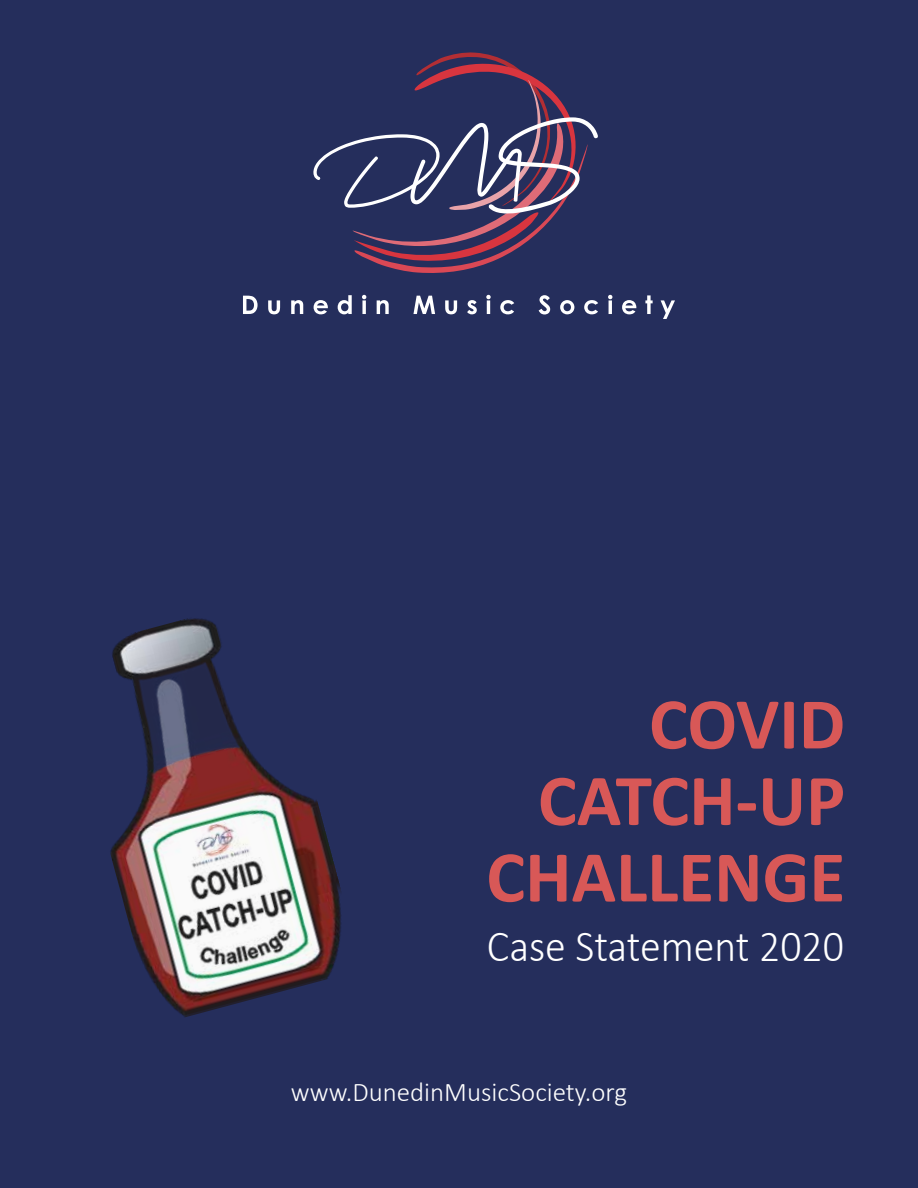
<style>
.page{position:relative;width:918px;height:1188px;background:#252e5c}
.page>*{position:absolute;margin:0;border:0;box-sizing:border-box;transform-origin:0 0}
.t1{font:700 73.5px/76.5px "Calibri";color:#d85857;text-align:right}
.t2{font:300 45px "Calibri";color:#fff;scale:.93 1}
.t3{font:300 27px "Calibri";color:#fff}
</style>
<div class="page">
<img style="left:110px;top:618px;width:231px;height:399px">
<svg style="left:313px;top:52px;width:285px;height:221px"></svg>
<svg style="left:243px;top:296px;width:15px;height:18px"></svg>
<svg style="left:268px;top:300px;width:12px;height:14px"></svg>
<svg style="left:291px;top:300px;width:12px;height:14px"></svg>
<svg style="left:314px;top:300px;width:14px;height:14px"></svg>
<svg style="left:338px;top:295px;width:14px;height:19px"></svg>
<svg style="left:362px;top:295px;width:4px;height:19px"></svg>
<svg style="left:377px;top:300px;width:12px;height:14px"></svg>
<svg style="left:413px;top:296px;width:22px;height:18px"></svg>
<svg style="left:445px;top:300px;width:12px;height:14px"></svg>
<svg style="left:467px;top:300px;width:10px;height:14px"></svg>
<svg style="left:486px;top:295px;width:5px;height:19px"></svg>
<svg style="left:500px;top:300px;width:14px;height:14px"></svg>
<svg style="left:539px;top:295px;width:11px;height:19px"></svg>
<svg style="left:560px;top:300px;width:14px;height:14px"></svg>
<svg style="left:584px;top:300px;width:14px;height:14px"></svg>
<svg style="left:608px;top:295px;width:4px;height:19px"></svg>
<svg style="left:622px;top:300px;width:14px;height:14px"></svg>
<svg style="left:645px;top:295px;width:8px;height:19px"></svg>
<svg style="left:661px;top:300px;width:14px;height:19px"></svg>
<h1 class="t1" style="left:486px;top:685px;width:360px">COVID<br>CATCH-UP<br>CHALLENGE</h1>
<h2 class="t2" style="left:487px;top:918px;width:385px">Case Statement 2020</h2>
<p class="t3" style="left:291px;top:1075px;width:338px">www.DunedinMusicSociety.org</p>
</div>
